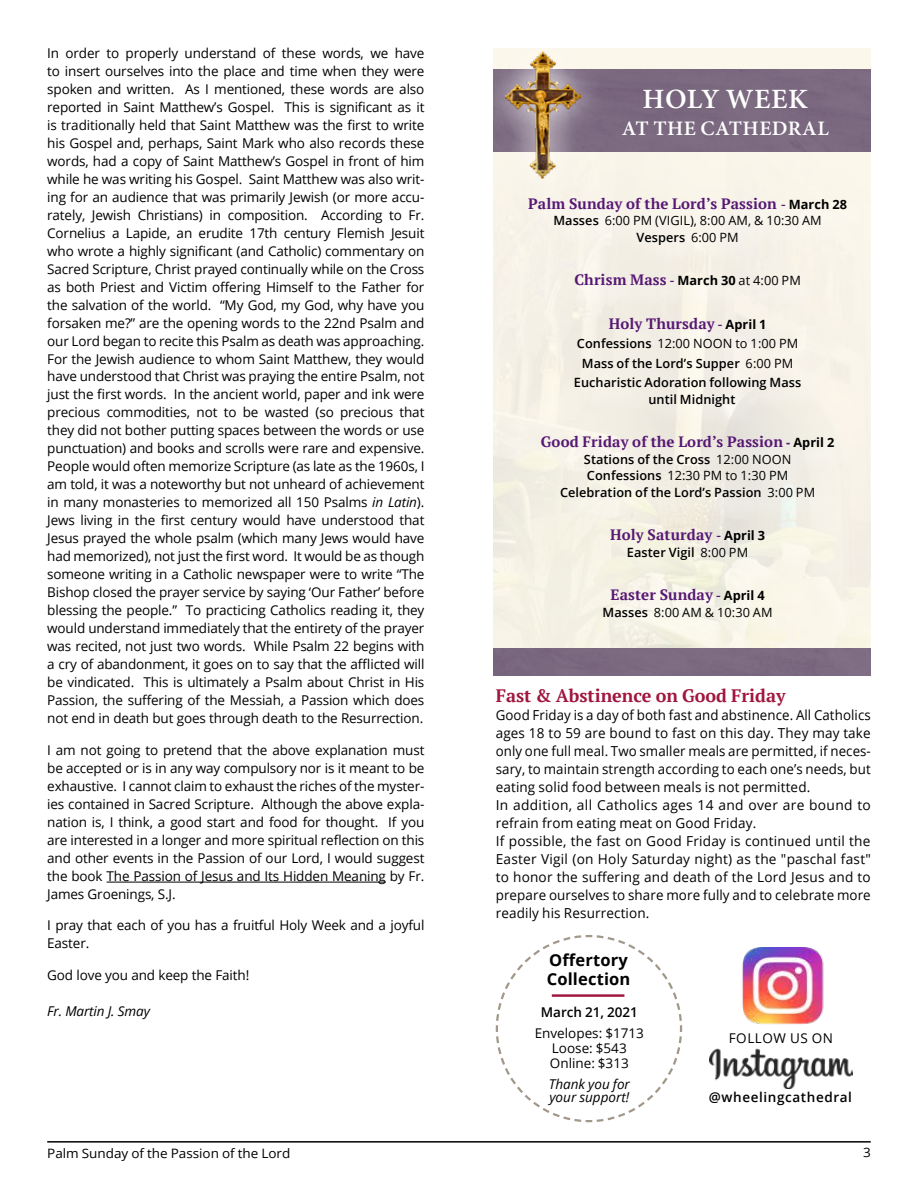
<style>
.page{position:relative;width:918px;height:1188px;background:#fff}
.page>*{position:absolute;margin:0;border:0;box-sizing:border-box;transform-origin:0 0}
.t1{font:600 27.9px "Minion Pro";letter-spacing:.015em;color:#fff}
.t2{font:600 20.55px "Minion Pro";letter-spacing:.02em;color:#fff}
.t3{font:700 18px "PT Serif";color:#a0163e}
.t4{font:700 16.5px/19.5px "Open Sans";letter-spacing:.01em;color:#000}
.t5{font:700 15px "PT Serif";letter-spacing:.01em;color:#571874}
.t6{font:13.8px/18px "Open Sans";letter-spacing:.01em;color:#000}
.t7{font:13.5px/18px "Open Sans";letter-spacing:-.01em;color:#000;text-align:justify}
.t8{font:italic 13.5px/13.5px "Open Sans";color:#000}
.t9{font:600 13.5px "Open Sans";letter-spacing:.045em;color:#000}
.t10{font:600 13.5px "Open Sans";color:#000}
.t11{font:13.5px "Open Sans";letter-spacing:.04em;color:#000}
.t12{font:13.35px/15px "Open Sans";color:#000;text-align:center}
.t13{font:12.9px "Open Sans";color:#000;scale:1.04 1}
.t14{font:600 12.75px/19.5px "Open Sans";letter-spacing:.005em;color:#000;text-align:center}
.t15{font:12.75px/16.5px "Open Sans";letter-spacing:.005em;color:#000;text-align:center}
.s1{font-style:italic}
.s2{font-size:12.75px}
.s3{font-family:"Open Sans";font-size:12.75px;color:#000}
.s4{font-weight:600}
.s5{font-family:"Open Sans";font-weight:400;font-size:12.75px;color:#000}
.s6{font-weight:400}
.s7{font-family:"Open Sans";font-size:12.75px}
</style>
<div class="page">
<hr style="left:47px;top:1141px;width:824px;height:2px;background:#000">
<hr style="left:107px;top:882px;width:279px;height:1px;background:#000">
<div style="left:608px;top:69px;width:263px;height:83px;background:#7b6980"></div>
<div style="left:479px;top:25px;width:129px;height:180px;background:#fff;opacity:.98"></div>
<img style="left:505px;top:52px;width:76px;height:127px">
<div style="left:525px;top:194px;width:347px;height:448px;background:#f5f2e7"></div>
<div style="left:494px;top:648px;width:377px;height:28px;background:#7c6a80"></div>
<svg style="left:495px;top:935px;width:188px;height:188px"></svg>
<hr style="left:552px;top:994px;width:72px;height:3px;background:#a0163e">
<img style="left:742px;top:947px;width:82px;height:78px">
<img style="left:709px;top:1048px;width:144px;height:40px">
<p class="t7" style="left:47px;top:43px;width:379px">In order to properly understand of these words, we have to insert ourselves into the place and time when they were spoken and written. As I mentioned, these words are also reported in Saint Matthew’s Gospel. This is significant as it is traditionally held that Saint Matthew was the first to write his Gospel and, perhaps, Saint Mark who also records these words, had a copy of Saint Matthew’s Gospel in front of him while he was writing his Gospel. Saint Matthew was also writ&shy;ing for an audience that was primarily Jewish (or more accu&shy;rately, Jewish Christians) in composition. According to Fr.<br>Cornelius a Lapide, an erudite 17th century Flemish Jesuit who wrote a highly significant (and Catholic) commentary on Sacred Scripture, Christ prayed continually while on the Cross as both Priest and Victim offering Himself to the Father for the salvation of the world. “My God, my God, why have you forsaken me?” are the opening words to the 22nd Psalm and our Lord began to recite this Psalm as death was approaching.<br>For the Jewish audience to whom Saint Matthew, they would have understood that Christ was praying the entire Psalm, not just the first words. In the ancient world, paper and ink were precious commodities, not to be wasted (so precious that they did not bother putting spaces between the words or use punctuation) and books and scrolls were rare and expensive.<br>People would often memorize Scripture (as late as the 1960s, I am told, it was a noteworthy but not unheard of achievement in many monasteries to memorized all 150 Psalms <span class="s1">in Latin</span>).<br>Jews living in the first century would have understood that Jesus prayed the whole psalm (which many Jews would have had memorized), not just the first word. It would be as though someone writing in a Catholic newspaper were to write “The Bishop closed the prayer service by saying ‘Our Father’ before blessing the people.” To practicing Catholics reading it, they would understand immediately that the entirety of the prayer was recited, not just two words. While Psalm 22 begins with a cry of abandonment, it goes on to say that the afflicted will be vindicated. This is ultimately a Psalm about Christ in His Passion, the suffering of the Messiah, a Passion which does not end in death but goes through death to the Resurrection.</p>
<p class="t7" style="left:47px;top:741px;width:379px">I am not going to pretend that the above explanation must be accepted or is in any way compulsory nor is it meant to be exhaustive. I cannot claim to exhaust the riches of the myster&shy;ies contained in Sacred Scripture. Although the above expla&shy;nation is, I think, a good start and food for thought. If you are interested in a longer and more spiritual reflection on this and other events in the Passion of our Lord, I would suggest the book The Passion of Jesus and Its Hidden Meaning by Fr.<br>James Groenings, S.J.</p>
<p class="t7" style="left:47px;top:916px;width:379px">I pray that each of you has a fruitful Holy Week and a joyful<br>Easter.</p>
<p class="t7" style="left:47px;top:966px;width:204px">God love you and keep the Faith!</p>
<p class="t8" style="left:47px;top:1004px;width:104px">Fr. Martin J. Smay</p>
<h1 class="t1" style="left:643px;top:79px;width:167px">HOLY WEEK</h1>
<h2 class="t2" style="left:622px;top:114px;width:209px">AT THE CATHEDRAL</h2>
<p class="t5" style="left:528px;top:194px;width:320px">Palm Sunday of the Lord’s Passion <span class="s2">-</span> <span class="s3">March 28</span></p>
<p class="t15" style="left:553px;top:212px;width:270px"><span class="s4">Masses</span> 6:00 PM (VIGIL), 8:00 AM, &amp; 10:30 AM<br><span class="s4">Vespers</span> 6:00 PM</p>
<p class="t5" style="left:574px;top:270px;width:228px">Chrism Mass <span class="s2">-</span> <span class="s3">March 30</span> <span class="s5">at 4:00 PM</span></p>
<p class="t5" style="left:609px;top:314px;width:159px">Holy Thursday <span class="s2">-</span> <span class="s3">April 1</span></p>
<p class="t14" style="left:574px;top:334px;width:229px">Confessions <span class="s6">12:00 NOON to 1:00 PM<br></span>Mass of the Lord’s Supper <span class="s6">6:00 PM<br></span>Eucharistic Adoration following Mass</p>
<p class="t14" style="left:648px;top:389px;width:89px">until Midnight</p>
<p class="t5" style="left:541px;top:432px;width:295px">Good Friday of the Lord’s Passion <span class="s7">-</span> <span class="s3">April 2</span></p>
<p class="t14" style="left:560px;top:451px;width:257px;line-height:16.5px">Stations of the Cross <span class="s6">12:00 NOON<br></span>Confessions <span class="s6">12:30 PM to 1:30 PM<br></span>Celebration of the Lord’s Passion <span class="s6">3:00 PM</span></p>
<p class="t5" style="left:610px;top:525px;width:157px">Holy Saturday <span class="s2">-</span> <span class="s3">April 3</span></p>
<p class="t14" style="left:627px;top:542px;width:123px">Easter Vigil <span class="s6">8:00 PM</span></p>
<p class="t5" style="left:610px;top:585px;width:156px">Easter Sunday <span class="s2">-</span> <span class="s3">April 4</span></p>
<p class="t15" style="left:603px;top:604px;width:171px"><span class="s4">Masses</span> 8:00 AM &amp; 10:30 AM</p>
<h3 class="t3" style="left:496px;top:684px;width:291px">Fast &amp; Abstinence on Good Friday</h3>
<p class="t6" style="left:496px;top:706px;width:377px">Good Friday is a day of both fast and abstinence. All Catholics ages 18 to 59 are bound to fast on this day. They may take only one full meal. Two smaller meals are permitted, if neces&shy;sary, to maintain strength according to each one’s needs, but eating solid food between meals is not permitted.<br>In addition, all Catholics ages 14 and over are bound to refrain from eating meat on Good Friday.<br>If possible, the fast on Good Friday is continued until the Easter Vigil (on Holy Saturday night) as the "paschal fast" to honor the suffering and death of the Lord Jesus and to prepare ourselves to share more fully and to celebrate more readily his Resurrection.</p>
<p class="t4" style="left:547px;top:950px;width:85px">Offertory<br>Collection</p>
<p class="t10" style="left:541px;top:1003px;width:99px">March 21, 2021</p>
<p class="t12" style="left:535px;top:1025px;width:111px">Envelopes: $1713<br>Loose: $543<br>Online: $313</p>
<p class="t8" style="left:549px;top:1077px;width:83px">Thank you for your support!</p>
<p class="t11" style="left:729px;top:1029px;width:106px">FOLLOW US ON</p>
<p class="t9" style="left:709px;top:1088px;width:145px">@wheelingcathedral</p>
<p class="t13" style="left:47px;top:1144px;width:235px">Palm Sunday of the Passion of the Lord</p>
<p class="t13" style="left:863px;top:1143px;width:9px">3</p>
</div>
